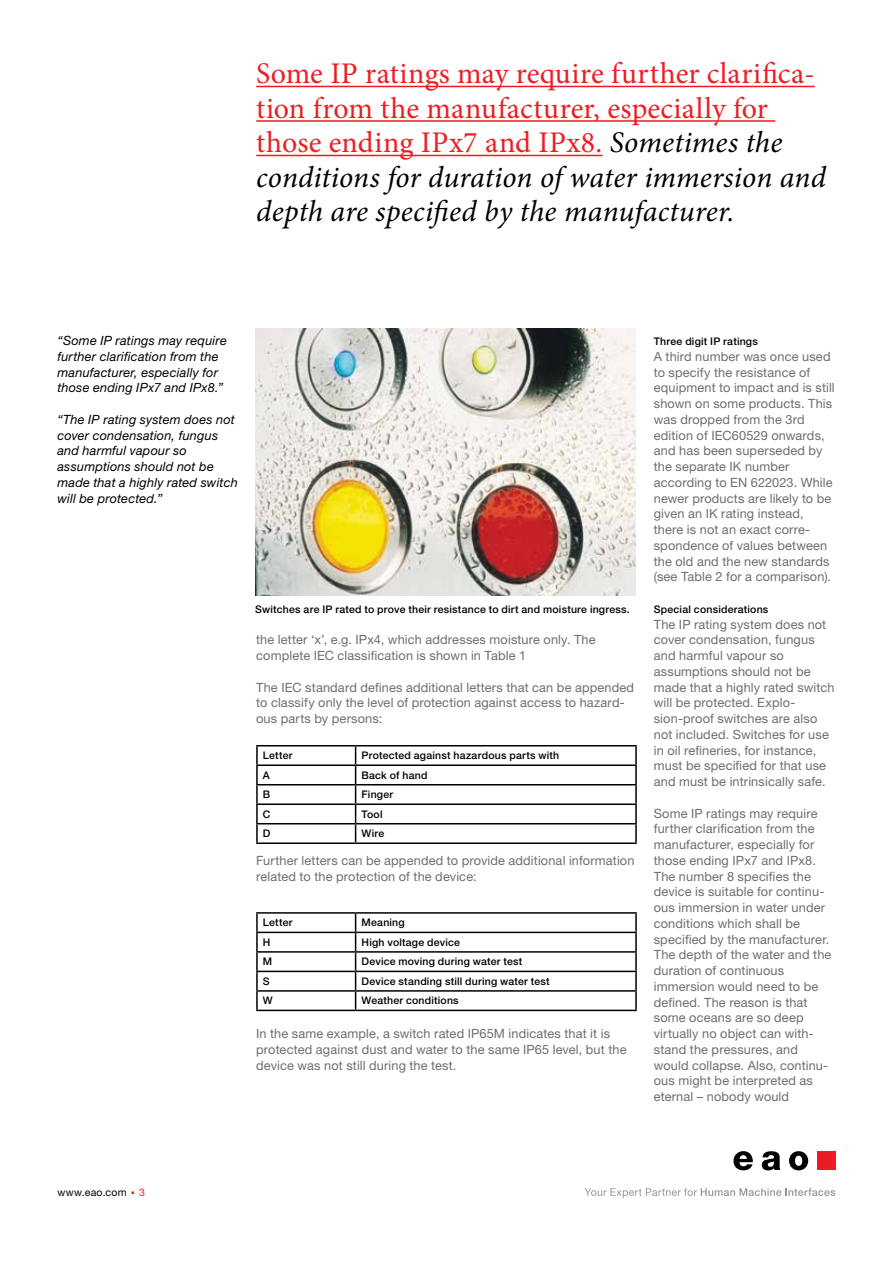
<style>
.page{position:relative;width:893px;height:1263px;background:#fff}
.page>*{position:absolute;margin:0;border:0;box-sizing:border-box;transform-origin:0 0}
.t1{font:30px/34.5px "Minion Pro";letter-spacing:.005em;color:#ed1d24}
.t2{font:12.75px/15.8px "Helvetica Neue LT Std";letter-spacing:.01em;color:#6d6e71}
.t3{font:italic 12.75px/15.8px "Helvetica Neue LT Std";letter-spacing:.015em;color:#000}
.t4{font:500 10.5px "Helvetica Neue LT Std";letter-spacing:.02em;color:#000}
.t5{font:10.5px "Helvetica Neue LT Std";letter-spacing:.025em;color:#000}
.s1{font-style:italic;color:#000}
.s2{color:#ed1d24}
</style>
<div class="page">
<svg style="left:584px;top:1188px;width:251px;height:10px"></svg>
<div style="left:817px;top:1151px;width:19px;height:19px;background:#ed1b23"></div>
<svg style="left:789px;top:1151px;width:19px;height:19px"></svg>
<svg style="left:762px;top:1151px;width:18px;height:19px"></svg>
<svg style="left:733px;top:1151px;width:20px;height:19px"></svg>
<hr style="left:256px;top:86px;width:559px;height:1px;background:#ed1d24">
<hr style="left:256px;top:120px;width:519px;height:2px;background:#ed1d24">
<hr style="left:256px;top:155px;width:347px;height:1px;background:#ed1d24">
<hr style="left:256px;top:745px;width:100px;height:1px;background:#000">
<hr style="left:356px;top:745px;width:281px;height:1px;background:#000">
<hr style="left:256px;top:764px;width:100px;height:2px;background:#000">
<hr style="left:356px;top:764px;width:281px;height:2px;background:#000">
<hr style="left:256px;top:784px;width:100px;height:1px;background:#000">
<hr style="left:356px;top:784px;width:281px;height:1px;background:#000">
<hr style="left:256px;top:803px;width:100px;height:2px;background:#000">
<hr style="left:356px;top:803px;width:281px;height:2px;background:#000">
<hr style="left:256px;top:823px;width:100px;height:1px;background:#000">
<svg style="left:256px;top:746px;width:2px;height:96px"></svg>
<hr style="left:356px;top:823px;width:281px;height:1px;background:#000">
<svg style="left:355px;top:746px;width:1px;height:96px"></svg>
<svg style="left:635px;top:746px;width:2px;height:96px"></svg>
<hr style="left:256px;top:842px;width:100px;height:2px;background:#000">
<hr style="left:356px;top:842px;width:281px;height:2px;background:#000">
<img style="left:255px;top:328px;width:381px;height:268px">
<hr style="left:256px;top:912px;width:100px;height:2px;background:#000">
<hr style="left:356px;top:912px;width:281px;height:2px;background:#000">
<hr style="left:256px;top:932px;width:100px;height:1px;background:#000">
<hr style="left:356px;top:932px;width:281px;height:1px;background:#000">
<hr style="left:256px;top:951px;width:100px;height:2px;background:#000">
<hr style="left:356px;top:951px;width:281px;height:2px;background:#000">
<hr style="left:256px;top:971px;width:100px;height:1px;background:#000">
<hr style="left:356px;top:971px;width:281px;height:1px;background:#000">
<hr style="left:256px;top:990px;width:100px;height:2px;background:#000">
<svg style="left:256px;top:914px;width:2px;height:96px"></svg>
<hr style="left:356px;top:990px;width:281px;height:2px;background:#000">
<svg style="left:355px;top:914px;width:1px;height:96px"></svg>
<svg style="left:635px;top:914px;width:2px;height:96px"></svg>
<hr style="left:256px;top:1010px;width:100px;height:1px;background:#000">
<hr style="left:356px;top:1010px;width:281px;height:1px;background:#000">
<h1 class="t1" style="left:256px;top:57px;width:571px">Some IP ratings may require further clarifica&shy;tion from the manufacturer, especially for those ending IPx7 and IPx8. <span class="s1">Sometimes the conditions for duration of water immersion and depth are specified by the manufacturer.</span></h1>
<p class="t3" style="left:57px;top:333px;width:171px">“Some IP ratings may require further clarification from the manufacturer, especially for those ending IPx7 and IPx8.”</p>
<p class="t3" style="left:57px;top:411px;width:182px">“The IP rating system does not cover condensation, fungus and harmful vapour so assumptions should not be made that a highly rated switch will be protected.”</p>
<p class="t4" style="left:255px;top:603px;width:376px">Switches are IP rated to prove their resistance to dirt and moisture ingress.</p>
<p class="t2" style="left:256px;top:632px;width:341px">the letter ‘x’, e.g. IPx4, which addresses moisture only. The complete IEC classification is shown in Table 1</p>
<p class="t2" style="left:256px;top:679px;width:379px">The IEC standard defines additional letters that can be appended to classify only the level of protection against access to hazard&shy;ous parts by persons:</p>
<p class="t4" style="left:263px;top:749px;width:31px">Letter</p>
<p class="t4" style="left:362px;top:749px;width:199px">Protected against hazardous parts with</p>
<p class="t4" style="left:263px;top:769px;width:9px">A</p>
<p class="t4" style="left:362px;top:769px;width:67px">Back of hand</p>
<p class="t4" style="left:263px;top:788px;width:9px">B</p>
<p class="t4" style="left:362px;top:788px;width:33px">Finger</p>
<p class="t4" style="left:263px;top:808px;width:9px">C</p>
<p class="t4" style="left:362px;top:808px;width:22px">Tool</p>
<p class="t4" style="left:263px;top:827px;width:9px">D</p>
<p class="t4" style="left:362px;top:827px;width:24px">Wire</p>
<p class="t2" style="left:256px;top:852px;width:380px">Further letters can be appended to provide additional information related to the protection of the device:</p>
<p class="t4" style="left:263px;top:916px;width:31px">Letter</p>
<p class="t4" style="left:362px;top:916px;width:45px">Meaning</p>
<p class="t4" style="left:263px;top:936px;width:9px">H</p>
<p class="t4" style="left:362px;top:936px;width:100px">High voltage device</p>
<p class="t4" style="left:263px;top:955px;width:11px">M</p>
<p class="t4" style="left:362px;top:955px;width:162px">Device moving during water test</p>
<p class="t4" style="left:263px;top:975px;width:8px">S</p>
<p class="t4" style="left:362px;top:975px;width:190px">Device standing still during water test</p>
<p class="t4" style="left:263px;top:994px;width:11px">W</p>
<p class="t4" style="left:362px;top:994px;width:99px">Weather conditions</p>
<p class="t2" style="left:256px;top:1026px;width:372px">In the same example, a switch rated IP65M indicates that it is protected against dust and water to the same IP65 level, but the device was not still during the test.</p>
<p class="t4" style="left:654px;top:335px;width:106px">Three digit IP ratings</p>
<p class="t2" style="left:654px;top:348px;width:182px">A third number was once used to specify the resistance of equipment to impact and is still shown on some products. This was dropped from the 3rd edition of IEC60529 onwards, and has been superseded by the separate IK number according to EN 622023. While newer products are likely to be given an IK rating instead, there is not an exact corre&shy;spondence of values between the old and the new standards (see Table 2 for a comparison).</p>
<p class="t4" style="left:654px;top:603px;width:116px">Special considerations</p>
<p class="t2" style="left:654px;top:616px;width:182px">The IP rating system does not cover condensation, fungus and harmful vapour so assumptions should not be made that a highly rated switch will be protected. Explo&shy;sion-proof switches are also not included. Switches for use in oil refineries, for instance, must be specified for that use and must be intrinsically safe.</p>
<p class="t2" style="left:654px;top:805px;width:179px">Some IP ratings may require further clarification from the manufacturer, especially for those ending IPx7 and IPx8.<br>The number 8 specifies the device is suitable for continu&shy;ous immersion in water under conditions which shall be specified by the manufacturer.<br>The depth of the water and the duration of continuous immersion would need to be defined. The reason is that some oceans are so deep virtually no object can with&shy;stand the pressures, and would collapse. Also, continu&shy;ous might be interpreted as eternal – nobody would</p>
<p class="t5" style="left:57px;top:1186px;width:89px">www.eao.com <sup>.</sup> <span class="s2">3</span></p>
</div>
